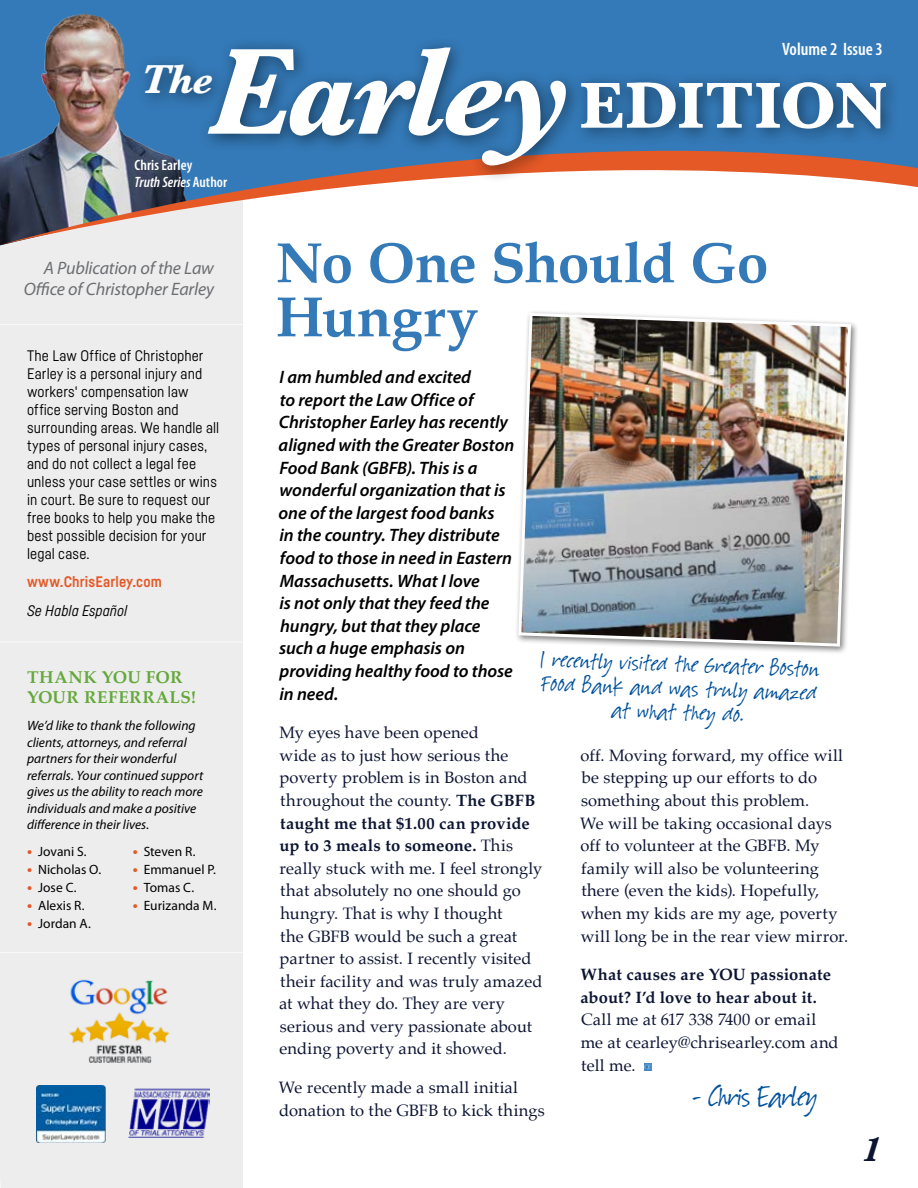
<style>
.page{position:relative;width:918px;height:1188px;background:#fff}
.page>*{position:absolute;margin:0;border:0;box-sizing:border-box;transform-origin:0 0}
.t1{font:700 67.5px "Baskerville";letter-spacing:-.01em;color:#fff}
.t2{font:700 57px/54.2px "Palatino";letter-spacing:-.015em;color:#347ab8}
.t3{font:italic 700 42px "Baskerville";color:#fff}
.t4{font:italic 700 35.25px "Baskerville";color:#0b1432}
.t5{font:34.5px "Suomi Hand Script";letter-spacing:-.005em;color:#00529c}
.t6{font:27px/24px "Suomi Hand Script";color:#00529c;text-align:center}
.t7{font:italic 600 18px/22.6px "Myriad Pro";letter-spacing:-.005em;color:#000}
.t8{font:italic 18px/21px "Myriad Pro";letter-spacing:-.01em;color:#6d6e71;text-align:right}
.t9{font:600 condensed 18px "Myriad Pro";letter-spacing:-.005em;color:#fff}
.t10{font:700 17.25px/19.5px "Palatino";letter-spacing:.025em;color:#64a83a}
.t11{font:16.5px/22.6px "Palatino";letter-spacing:.005em;color:#0b1432}
.t12{font:700 16.5px/22.6px "Palatino";letter-spacing:.005em;color:#0b1432}
.t13{font:15px/18px "Fabrikat";letter-spacing:.01em;color:#000}
.t14{font:600 condensed 15px/16.5px "Myriad Pro";letter-spacing:.005em;color:#fff}
.t15{font:700 15px "Fabrikat";letter-spacing:.01em;color:#e45926}
.t16{font:italic 15px "Fabrikat";letter-spacing:.005em;color:#000}
.t17{font:italic 13.5px/16.5px "Myriad Pro";color:#000}
.t18{font:13.5px "Myriad Pro";color:#000}
.s1{font-style:italic;font-size:127.5px}
.s2{font-style:italic}
.s3{font-weight:700;font-size:15px;color:#e45926}
.s4{font-weight:700}
</style>
<div class="page">
<div style="left:0;top:245px;width:243px;height:943px;background:#ededee"></div>
<div style="left:0;top:0;width:918px;height:93px;background:#347ab8"></div>
<svg style="left:644px;top:1063px;width:8px;height:8px"></svg>
<hr style="left:0;top:324px;width:272px;height:1px;background:#fff">
<hr style="left:0;top:952px;width:270px;height:1px;background:#fff">
<hr style="left:0;top:641px;width:270px;height:2px;background:#fff">
<img style="left:0;top:13px;width:203px;height:80px">
<svg style="left:0;top:93px;width:918px;height:152px"></svg>
<div style="left:134px;top:36px;width:769px;height:147px;background:#000;opacity:.5"></div>
<img style="left:39px;top:954px;width:163px;height:137px">
<img style="left:128px;top:1089px;width:81px;height:48px">
<img style="left:36px;top:1085px;width:70px;height:58px">
<div style="left:515px;top:310px;width:345px;height:345px;background:#000;opacity:.5"></div>
<img style="left:517px;top:311px;width:336px;height:337px">
<p class="t9" style="left:782px;top:39px;width:102px">Volume 2 Issue 3</p>
<h1 class="t1" style="left:207px;top:59px;width:682px"><span class="s1">Earley</span> EDITION</h1>
<h3 class="t3" style="left:141px;top:50px;width:73px">The</h3>
<p class="t14" style="left:135px;top:157px;width:94px">Chris Earley<br><span class="s2">Truth Series</span> Author</p>
<p class="t8" style="left:24px;top:257px;width:192px">A Publication of the Law<br>Office of Christopher Earley</p>
<p class="t13" style="left:27px;top:346px;width:194px">The Law Office of Christopher<br>Earley is a personal injury and workers' compensation law office serving Boston and surrounding areas. We handle all types of personal injury cases, and do not collect a legal fee unless your case settles or wins in court. Be sure to request our free books to help you make the best possible decision for your legal case.</p>
<p class="t15" style="left:27px;top:573px;width:136px">www.ChrisEarley.com</p>
<p class="t16" style="left:27px;top:602px;width:102px">Se Habla Español</p>
<p class="t10" style="left:27px;top:667px;width:170px">THANK YOU FOR<br>YOUR REFERRALS!</p>
<p class="t17" style="left:27px;top:717px;width:178px">We’d like to thank the following clients, attorneys, and referral partners for their wonderful referrals. Your continued support gives us the ability to reach more individuals and make a positive difference in their lives.</p>
<p class="t18" style="left:27px;top:844px;width:61px"><span class="s3">•</span> Jovani S.</p>
<p class="t18" style="left:27px;top:862px;width:75px"><span class="s3">•</span> Nicholas O.</p>
<p class="t18" style="left:27px;top:880px;width:51px"><span class="s3">•</span> Jose C.</p>
<p class="t18" style="left:27px;top:898px;width:59px"><span class="s3">•</span> Alexis R.</p>
<p class="t18" style="left:27px;top:916px;width:65px"><span class="s3">•</span> Jordan A.</p>
<p class="t18" style="left:133px;top:844px;width:64px"><span class="s3">•</span> Steven R.</p>
<p class="t18" style="left:133px;top:862px;width:85px"><span class="s3">•</span> Emmanuel P.</p>
<p class="t18" style="left:133px;top:880px;width:63px"><span class="s3">•</span> Tomas C.</p>
<p class="t18" style="left:133px;top:898px;width:85px"><span class="s3">•</span> Eurizanda M.</p>
<h2 class="t2" style="left:276px;top:234px;width:494px">No One Should Go<br>Hungry</h2>
<p class="t7" style="left:279px;top:365px;width:237px">I am humbled and excited<br>to report the Law Office of<br>Christopher Earley has recently aligned with the Greater Boston<br>Food Bank (GBFB). This is a wonderful organization that is one of the largest food banks<br>in the country. They distribute food to those in need in Eastern<br>Massachusetts. What I love<br>is not only that they feed the hungry, but that they place such a huge emphasis on providing healthy food to those in need.</p>
<p class="t11" style="left:279px;top:721px;width:265px">My eyes have been opened<br>wide as to just how serious the poverty problem is in Boston and throughout the county. <span class="s4">The GBFB taught me that $1.00 can provide up to 3 meals to someone.</span> This really stuck with me. I feel strongly that absolutely no one should go hungry. That is why I thought<br>the GBFB would be such a great partner to assist. I recently visited their facility and was truly amazed at what they do. They are very serious and very passionate about ending poverty and it showed.</p>
<p class="t11" style="left:279px;top:1076px;width:267px">We recently made a small initial donation to the GBFB to kick things</p>
<h3 class="t6" style="left:541px;top:649px;width:280px;rotate:2deg">I recently visited the Greater Boston<br>Food Bank and was truly amazed at what they do.</h3>
<p class="t11" style="left:580px;top:744px;width:270px">off. Moving forward, my office will be stepping up our efforts to do something about this problem.<br>We will be taking occasional days off to volunteer at the GBFB. My family will also be volunteering there (even the kids). Hopefully, when my kids are my age, poverty will long be in the rear view mirror.</p>
<p class="t12" style="left:580px;top:963px;width:252px">What causes are YOU passionate about? I’d love to hear about it.</p>
<p class="t11" style="left:581px;top:1008px;width:259px">Call me at 617 338 7400 or email me at cearley@chrisearley.com and tell me.</p>
<h3 class="t5" style="left:691px;top:1079px;width:127px">- Chris Earley</h3>
<h3 class="t4" style="left:862px;top:1125px;width:20px">1</h3>
</div>
